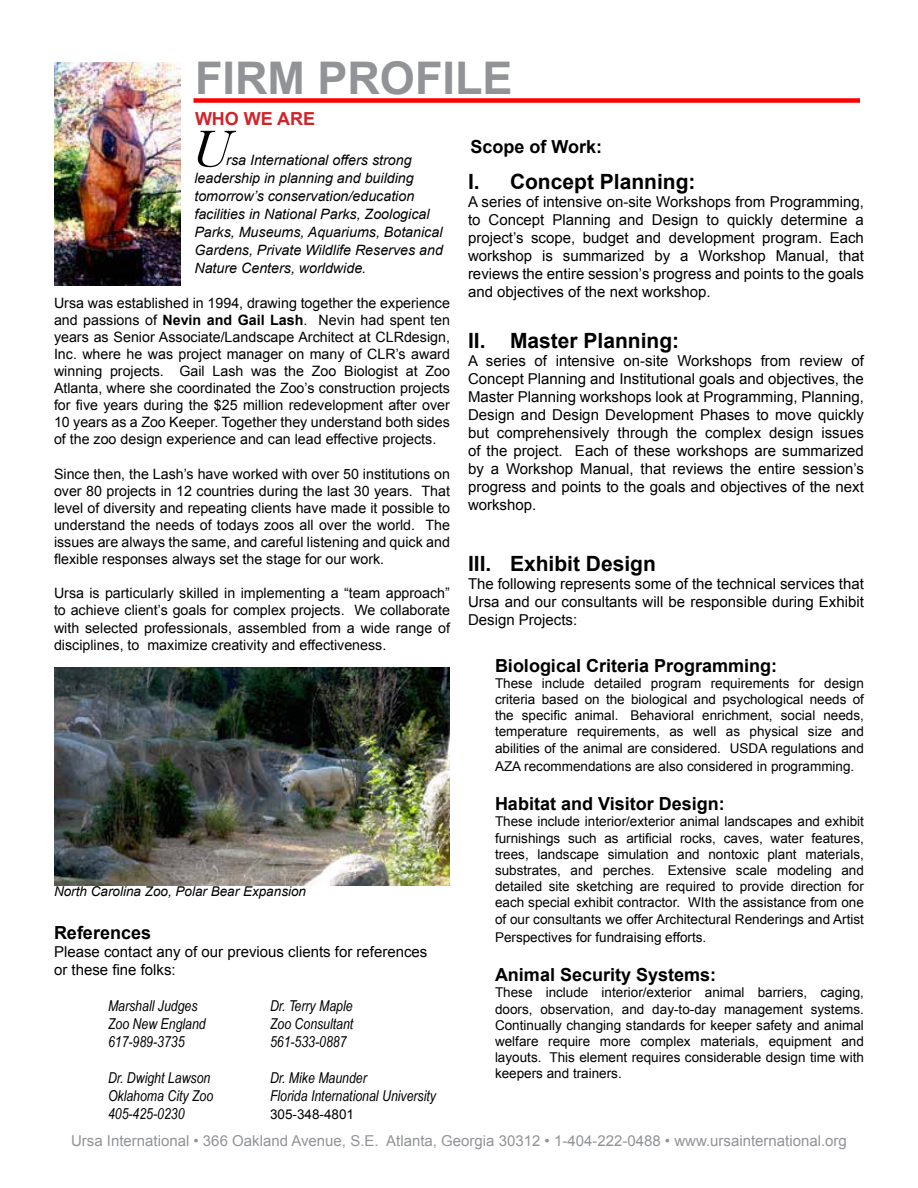
<style>
.page{position:relative;width:918px;height:1188px;background:#fff}
.page>*{position:absolute;margin:0;border:0;box-sizing:border-box;transform-origin:0 0}
.t1{font:italic 54px "Baskerville";color:#000}
.t2{font:700 45px "Arial";color:#919396}
.t3{font:700 21px "Arial";color:#000}
.t4{font:700 18px "Arial";color:#000}
.t5{font:700 18px "Arial";color:#d2232a}
.t6{font:15px/18px "Arial";color:#000;text-align:justify}
.t7{font:italic 15px "Arial Narrow";color:#000}
.t8{font:15px "Arial";color:#919396}
.t9{font:14.25px/17.1px "Arial";color:#000;text-align:justify}
.t10{font:italic 14.25px/18px "Arial";color:#000}
.t11{font:13.5px/16.2px "Arial";color:#000;text-align:justify}
.t12{font:italic 13.5px "Arial";color:#000}
.s1{font-weight:700}
</style>
<div class="page">
<img style="left:54px;top:62px;width:126px;height:223px">
<div style="left:194px;top:98px;width:666px;height:5px;background:#f00"></div>
<img style="left:54px;top:667px;width:396px;height:218px">
<h2 class="t2" style="left:195px;top:49px;width:54px">Firm</h2>
<h2 class="t2" style="left:317px;top:49px;width:122px">Profile</h2>
<h3 class="t5" style="left:195px;top:107px;width:122px">WHO WE ARE</h3>
<h1 class="t1" style="left:192px;top:113px;width:40px">U</h1>
<h3 class="t4" style="left:471px;top:134px;width:133px">Scope of Work:</h3>
<p class="t10" style="left:194px;top:152px;width:250px;text-indent:32px">rsa International offers strong leadership in planning and building tomorrow’s conservation/education facilities in National Parks, Zoological Parks, Museums, Aquariums, Botanical Gardens, Private Wildlife Reserves and Nature Centers, worldwide.</p>
<p class="t9" style="left:54px;top:294px;width:398px">Ursa was established in 1994, drawing together the experience and passions of <span class="s1">Nevin and Gail Lash</span>. Nevin had spent ten years as Senior Associate/Landscape Architect at CLRdesign, Inc. where he was project manager on many of CLR’s award winning projects. Gail Lash was the Zoo Biologist at Zoo Atlanta, where she coordinated the Zoo’s construction projects for five years during the $25 million redevelopment after over 10 years as a Zoo Keeper. Together they understand both sides of the zoo design experience and can lead effective projects.</p>
<p class="t9" style="left:54px;top:465px;width:397px">Since then, the Lash’s have worked with over 50 institutions on over 80 projects in 12 countries during the last 30 years. That level of diversity and repeating clients have made it possible to understand the needs of todays zoos all over the world. The issues are always the same, and careful listening and quick and flexible responses always set the stage for our work.</p>
<p class="t9" style="left:54px;top:585px;width:397px">Ursa is particularly skilled in implementing a “team approach” to achieve client’s goals for complex projects. We collaborate with selected professionals, assembled from a wide range of disciplines, to maximize creativity and effectiveness.</p>
<h3 class="t3" style="left:468px;top:168px;width:229px">I. Concept Planning:</h3>
<p class="t6" style="left:468px;top:193px;width:397px">A series of intensive on-site Workshops from Programming, to Concept Planning and Design to quickly determine a project’s scope, budget and development program. Each workshop is summarized by a Workshop Manual, that reviews the entire session’s progress and points to the goals and objectives of the next workshop.</p>
<h3 class="t3" style="left:468px;top:326px;width:213px">II. Master Planning:</h3>
<p class="t6" style="left:468px;top:351px;width:397px">A series of intensive on-site Workshops from review of Concept Planning and Institutional goals and objectives, the Master Planning workshops look at Programming, Planning, Design and Design Development Phases to move quickly but comprehensively through the complex design issues of the project. Each of these workshops are summarized by a Workshop Manual, that reviews the entire session’s progress and points to the goals and objectives of the next workshop.</p>
<h3 class="t3" style="left:468px;top:550px;width:189px">III. Exhibit Design</h3>
<p class="t6" style="left:468px;top:575px;width:397px">The following represents some of the technical services that Ursa and our consultants will be responsible during Exhibit Design Projects:</p>
<h3 class="t4" style="left:495px;top:653px;width:284px">Biological Criteria Programming:</h3>
<p class="t11" style="left:495px;top:675px;width:370px">These include detailed program requirements for design criteria based on the biological and psychological needs of the specific animal. Behavioral enrichment, social needs, temperature requirements, as well as physical size and abilities of the animal are considered. USDA regulations and</p>
<p class="t11" style="left:495px;top:758px;width:361px">AZA recommendations are also considered in programming.</p>
<h3 class="t4" style="left:495px;top:792px;width:231px">Habitat and Visitor Design:</h3>
<p class="t11" style="left:495px;top:814px;width:371px">These include interior/exterior animal landscapes and exhibit furnishings such as artificial rocks, caves, water features, trees, landscape simulation and nontoxic plant materials, substrates, and perches. Extensive scale modeling and detailed site sketching are required to provide direction for each special exhibit contractor. WIth the assistance from one of our consultants we offer Architectural Renderings and Artist</p>
<p class="t11" style="left:495px;top:929px;width:213px">Perspectives for fundraising efforts.</p>
<h3 class="t4" style="left:495px;top:963px;width:223px">Animal Security Systems:</h3>
<p class="t11" style="left:495px;top:985px;width:370px">These include interior/exterior animal barriers, caging, doors, observation, and day-to-day management systems.<br>Continually changing standards for keeper safety and animal welfare require more complex materials, equipment and layouts. This element requires considerable design time with keepers and trainers.</p>
<p class="t12" style="left:54px;top:883px;width:254px">North Carolina Zoo, Polar Bear Expansion</p>
<h3 class="t4" style="left:54px;top:921px;width:99px">References</h3>
<p class="t6" style="left:54px;top:943px;width:375px">Please contact any of our previous clients for references or these fine folks:</p>
<p class="t7" style="left:108px;top:996px;width:91px">Marshall Judges</p>
<p class="t7" style="left:270px;top:996px;width:84px">Dr. Terry Maple</p>
<p class="t7" style="left:108px;top:1014px;width:99px">Zoo New England</p>
<p class="t7" style="left:270px;top:1014px;width:85px">Zoo Consultant</p>
<p class="t7" style="left:108px;top:1032px;width:78px">617-989-3735</p>
<p class="t7" style="left:270px;top:1032px;width:78px">561-533-0887</p>
<p class="t7" style="left:108px;top:1068px;width:104px">Dr. Dwight Lawson</p>
<p class="t7" style="left:270px;top:1068px;width:98px">Dr. Mike Maunder</p>
<p class="t7" style="left:108px;top:1086px;width:107px">Oklahoma City Zoo</p>
<p class="t7" style="left:270px;top:1086px;width:168px">Florida International University</p>
<p class="t7" style="left:108px;top:1104px;width:78px">405-425-0230</p>
<p class="t11" style="left:270px;top:1107px;width:86px">305-348-4801</p>
<p class="t8" style="left:71px;top:1131px;width:777px">Ursa International • 366 Oakland Avenue, S.E. Atlanta, Georgia 30312 • 1-404-222-0488 • www.ursainternational.org</p>
</div>
